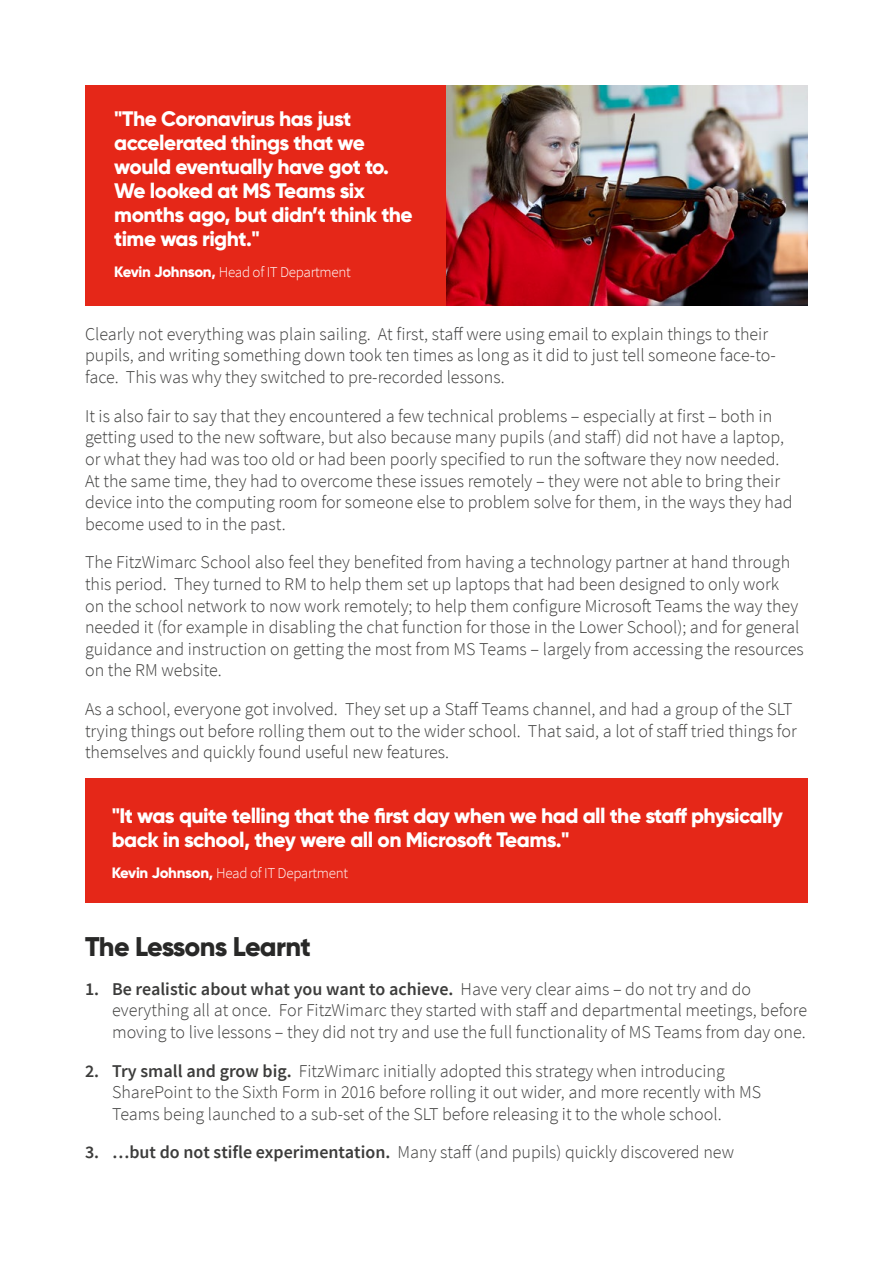
<style>
.page{position:relative;width:893px;height:1263px;background:#fff}
.page>*{position:absolute;margin:0;border:0;box-sizing:border-box;transform-origin:0 0}
.t1{font:800 27px "Gilroy";letter-spacing:-.025em;color:#282827}
.t2{font:800 21px/24px "Gilroy";letter-spacing:-.025em;color:#fff}
.t3{font:300 18px/21.6px "Source Sans Pro";color:#3c3c3b}
.t4{font:300 15px "Source Sans Pro";letter-spacing:-.02em;color:#fff}
.s1{font-family:"Gilroy";font-weight:800}
.s2{font-weight:600}
</style>
<div class="page">
<div style="left:85px;top:85px;width:723px;height:220px;background:#e52718"></div>
<img style="left:446px;top:85px;width:362px;height:220px">
<div style="left:85px;top:778px;width:723px;height:124px;background:#e52718"></div>
<p class="t2" style="left:114px;top:107px;width:300px">"The Coronavirus has just accelerated things that we would eventually have got to.<br>We looked at MS Teams six months ago, but didn’t think the time was right."</p>
<p class="t4" style="left:114px;top:263px;width:238px"><span class="s1">Kevin Johnson,</span> Head of IT Department</p>
<p class="t3" style="left:85px;top:323px;width:692px">Clearly not everything was plain sailing. At first, staff were using email to explain things to their pupils, and writing something down took ten times as long as it did to just tell someone face-to&shy;face. This was why they switched to pre-recorded lessons.</p>
<p class="t3" style="left:85px;top:405px;width:709px">It is also fair to say that they encountered a few technical problems – especially at first – both in getting used to the new software, but also because many pupils (and staff) did not have a laptop, or what they had was too old or had been poorly specified to run the software they now needed.<br>At the same time, they had to overcome these issues remotely – they were not able to bring their device into the computing room for someone else to problem solve for them, in the ways they had become used to in the past.</p>
<p class="t3" style="left:85px;top:552px;width:720px">The FitzWimarc School also feel they benefited from having a technology partner at hand through this period. They turned to RM to help them set up laptops that had been designed to only work<br>on the school network to now work remotely; to help them configure Microsoft Teams the way they needed it (for example in disabling the chat function for those in the Lower School); and for general guidance and instruction on getting the most from MS Teams – largely from accessing the resources on the RM website.</p>
<p class="t3" style="left:85px;top:698px;width:713px">As a school, everyone got involved. They set up a Staff Teams channel, and had a group of the SLT trying things out before rolling them out to the wider school. That said, a lot of staff tried things for themselves and quickly found useful new features.</p>
<p class="t2" style="left:112px;top:803px;width:673px">"It was quite telling that the first day when we had all the staff physically back in school, they were all on Microsoft Teams."</p>
<p class="t4" style="left:112px;top:863px;width:238px"><span class="s1">Kevin Johnson,</span> Head of IT Department</p>
<h1 class="t1" style="left:85px;top:930px;width:227px">The Lessons Learnt</h1>
<p class="t3" style="left:112px;top:978px;width:697px;text-indent:-27px"><span class="s2">1. Be realistic about what you want to achieve.</span> Have very clear aims – do not try and do everything all at once. For FitzWimarc they started with staff and departmental meetings, before moving to live lessons – they did not try and use the full functionality of MS Teams from day one.</p>
<p class="t3" style="left:112px;top:1060px;width:651px;text-indent:-27px"><span class="s2">2. Try small and grow big.</span> FitzWimarc initially adopted this strategy when introducing<br>SharePoint to the Sixth Form in 2016 before rolling it out wider, and more recently with MS<br>Teams being launched to a sub-set of the SLT before releasing it to the whole school.</p>
<p class="t3" style="left:85px;top:1142px;width:651px"><span class="s2">3. …but do not stifle experimentation.</span> Many staff (and pupils) quickly discovered new</p>
</div>
